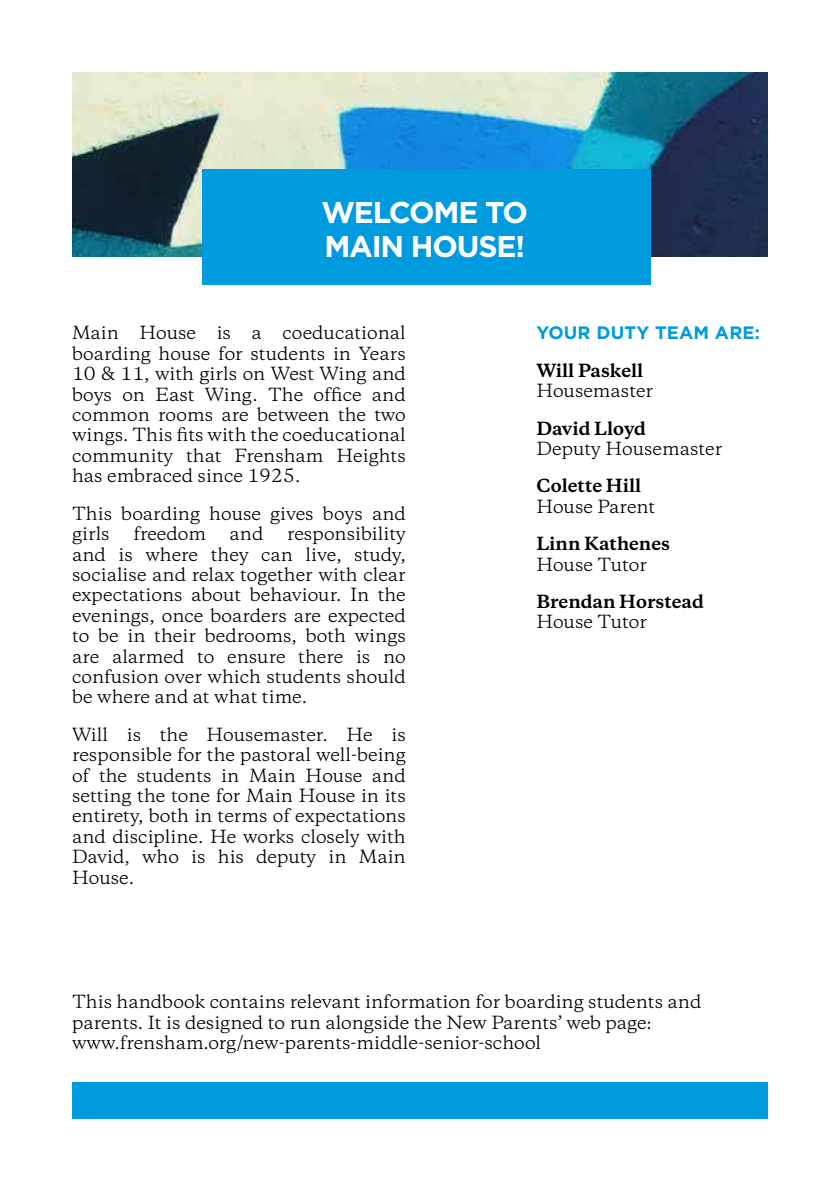
<style>
.page{position:relative;width:840px;height:1191px;background:#fff}
.page>*{position:absolute;margin:0;border:0;box-sizing:border-box;transform-origin:0 0}
.t1{font:700 30px/34px "Gotham";letter-spacing:-.04em;color:#fff}
.t2{font:700 18px "Gotham";letter-spacing:.01em;color:#009adf}
.t3{font:17px/20.4px "Copernicus";color:#000;text-align:justify}
.t4{font:700 17px "Copernicus";color:#000}
</style>
<div class="page">
<div style="left:73px;top:1082px;width:694px;height:37px;background:#009adf"></div>
<img style="left:72px;top:72px;width:694px;height:184px">
<div style="left:202px;top:169px;width:448px;height:116px;background:#009adf"></div>
<h1 class="t1" style="left:321px;top:195px;width:208px">WELCOME TO<br>MAIN HOUSE!</h1>
<p class="t3" style="left:72px;top:323px;width:335px">Main House is a coeducational boarding house for students in Years 10 &amp; 11, with girls on West Wing and boys on East Wing. The office and common rooms are between the two wings. This fits with the coeducational community that Frensham Heights has embraced since 1925.</p>
<p class="t3" style="left:72px;top:503px;width:335px">This boarding house gives boys and girls</p>
<p class="t3" style="left:72px;top:523px;width:335px;text-indent:215px">responsibility and is where they can live, study, socialise and relax together with clear expectations about behaviour. In the evenings, once boarders are expected to be in their bedrooms, both wings are alarmed to ensure there is no confusion over which students should be where and at what time.</p>
<p class="t3" style="left:72px;top:724px;width:335px">Will is the Housemaster. He is responsible for the pastoral well-being of the students in Main House and setting the tone for Main House in its entirety, both in terms of expectations and discipline. He works closely with David, who is his deputy in Main House.</p>
<p class="t3" style="left:133px;top:523px;width:74px">freedom</p>
<p class="t3" style="left:229px;top:523px;width:35px">and</p>
<p class="t2" style="left:536px;top:321px;width:225px">YOUR DUTY TEAM ARE:</p>
<p class="t4" style="left:536px;top:359px;width:108px">Will Paskell</p>
<p class="t3" style="left:536px;top:381px;width:118px">Housemaster</p>
<p class="t4" style="left:536px;top:417px;width:111px">David Lloyd</p>
<p class="t3" style="left:536px;top:438px;width:187px">Deputy Housemaster</p>
<p class="t4" style="left:536px;top:475px;width:106px">Colette Hill</p>
<p class="t3" style="left:536px;top:496px;width:120px">House Parent</p>
<p class="t4" style="left:536px;top:532px;width:135px">Linn Kathenes</p>
<p class="t3" style="left:536px;top:554px;width:112px">House Tutor</p>
<p class="t4" style="left:536px;top:590px;width:169px">Brendan Horstead</p>
<p class="t3" style="left:536px;top:612px;width:112px">House Tutor</p>
<p class="t3" style="left:72px;top:991px;width:630px;text-align:left">This handbook contains relevant information for boarding students and parents. It is designed to run alongside the New Parents’ web page: www.frensham.org/new-parents-middle-senior-school</p>
</div>
